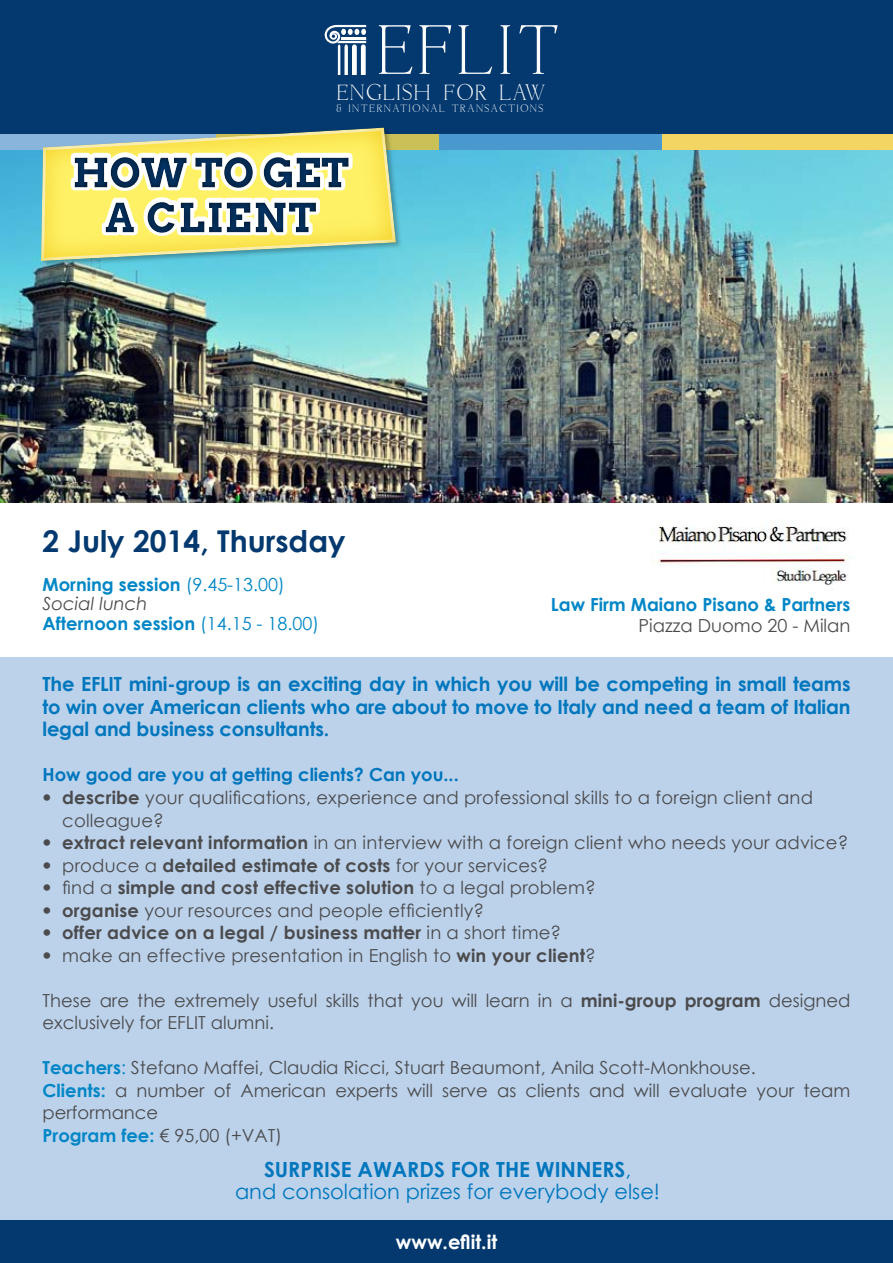
<style>
.page{position:relative;width:893px;height:1263px;background:#fff}
.page>*{position:absolute;margin:0;border:0;box-sizing:border-box;transform-origin:0 0}
.t1{font:500 31.5px "Livia";letter-spacing:.04em;color:#fff}
.t2{font:700 30px "Century Gothic";color:#03396f}
.t3{font:20.85px/22.5px "Century Gothic";color:#0076bd;text-align:center}
.t4{font:700 19.5px/22.5px "Century Gothic";letter-spacing:-.01em;color:#0076bd;text-align:justify}
.t5{font:700 19.5px "Century Gothic";color:#fff}
.t6{font:18px/22.5px "Century Gothic";color:#4b4b4d}
.t7{font:700 18px "Century Gothic";letter-spacing:.01em;color:#4b4b4d}
.t8{font:700 18px/19.5px "Century Gothic";color:#0086c6}
.t9{font:700 18px "Century Gothic";color:#0076bd}
.t10{font:500 15.15px "Livia";letter-spacing:.095em;color:#fff}
.s1{font-weight:400}
.s2{font-weight:400;font-style:italic;color:#4b4b4d}
.s3{font-family:"Officina Sans Std"}
.s4{font-weight:700}
.s5{font-family:"Officina Sans Std";font-weight:400}
.s6{font-weight:700;color:#0086c6}
.s7{color:#0086c6}
</style>
<div class="page">
<div style="left:0;top:657px;width:893px;height:563px;background:#bcd2eb"></div>
<div style="left:0;top:0;width:893px;height:134px;background:#03396f"></div>
<div style="left:0;top:134px;width:217px;height:19px;background:#89b5dd"></div>
<div style="left:217px;top:134px;width:223px;height:19px;background:#c9c157"></div>
<div style="left:440px;top:134px;width:223px;height:19px;background:#4999cf"></div>
<div style="left:663px;top:134px;width:230px;height:19px;background:#f3d563"></div>
<svg style="left:324px;top:25px;width:42px;height:50px"></svg>
<svg style="left:379px;top:25px;width:179px;height:49px"></svg>
<div style="left:0;top:1220px;width:893px;height:43px;background:#03396f"></div>
<img style="left:0;top:151px;width:893px;height:352px">
<img style="left:651px;top:523px;width:198px;height:64px">
<div style="left:40px;top:126px;width:376px;height:149px;background:#000;opacity:.29"></div>
<svg style="left:34px;top:127px;width:363px;height:136px"></svg>
<svg style="left:67px;top:134px;width:290px;height:115px;background:#e8e075"></svg>
<div style="left:74px;top:148px;width:275px;height:87px;background:#000;opacity:.75"></div>
<h1 class="t1" style="left:336px;top:78px;width:211px">ENGLISH FOR LAW</h1>
<p class="t10" style="left:336px;top:102px;width:209px">&amp; INTERNATIONAL TRANSACTIONS</p>
<h2 class="t2" style="left:43px;top:518px;width:304px">2 July 2014, Thursday</h2>
<p class="t8" style="left:43px;top:573px;width:278px">Morning session <span class="s1">(9.45-13.00)<br></span><span class="s2">Social lunch<br></span>Afternoon session <span class="s1">(14.15 - 18.00)</span></p>
<p class="t8" style="left:551px;top:593px;width:301px">Law Firm Maiano Pisano &amp; Partners</p>
<p class="t6" style="left:639px;top:614px;width:213px">Piazza Duomo 20 - Milan</p>
<p class="t4" style="left:43px;top:672px;width:809px">The EFLIT mini-group is an exciting day in which you will be competing in small teams to win over American clients who are about to move to Italy and need a team of Italian legal and business consultants.</p>
<p class="t9" style="left:43px;top:761px;width:418px">H ow good are you at getting clients? Can you...</p>
<p class="t6" style="left:62px;top:786px;width:752px;text-indent:-20px"><span class="s3">•</span> <span class="s4">describe</span> your qualifications, experience and professional skills to a foreign client and colleague?</p>
<p class="t6" style="left:43px;top:831px;width:807px"><span class="s3">•</span> <span class="s4">extract relevant information</span> in an interview with a foreign client who needs your advice?</p>
<p class="t6" style="left:43px;top:853px;width:507px"><span class="s3">•</span> produce a <span class="s4">detailed estimate of costs</span> for your services?</p>
<p class="t7" style="left:43px;top:874px;width:555px"><span class="s5">•</span> <span class="s1">find a</span> simple and cost effective solution <span class="s1">to a legal problem?</span></p>
<p class="t6" style="left:43px;top:898px;width:443px"><span class="s3">•</span> <span class="s4">organise</span> your resources and people efficiently?</p>
<p class="t7" style="left:43px;top:919px;width:520px"><span class="s5">•</span> offer advice on a legal / business matter <span class="s1">in a short time?</span></p>
<p class="t6" style="left:43px;top:943px;width:555px"><span class="s3">•</span> make an effective presentation in English to <span class="s4">win your client</span>?</p>
<p class="t6" style="left:43px;top:988px;width:809px">These are the extremely useful skills that you will learn in a <span class="s4">mini-group program</span> designed exclusively for EFLIT alumni.</p>
<p class="t6" style="left:43px;top:1056px;width:809px"><span class="s6">Teachers</span><span class="s7">:</span> Stefano Maffei, Claudia Ricci, Stuart Beaumont, Anila Scott-Monkhouse.<br><span class="s6">Clients:</span> a number of American experts will serve as clients and will evaluate your team performance<br><span class="s6">Program fee:</span> € 95,00 (+VAT)</p>
<p class="t3" style="left:235px;top:1158px;width:427px"><span class="s4">Surprise awards for the winners</span>,<br>and consolation prizes for everybody else!</p>
<p class="t5" style="left:396px;top:1227px;width:103px">www.eflit.it</p>
</div>
